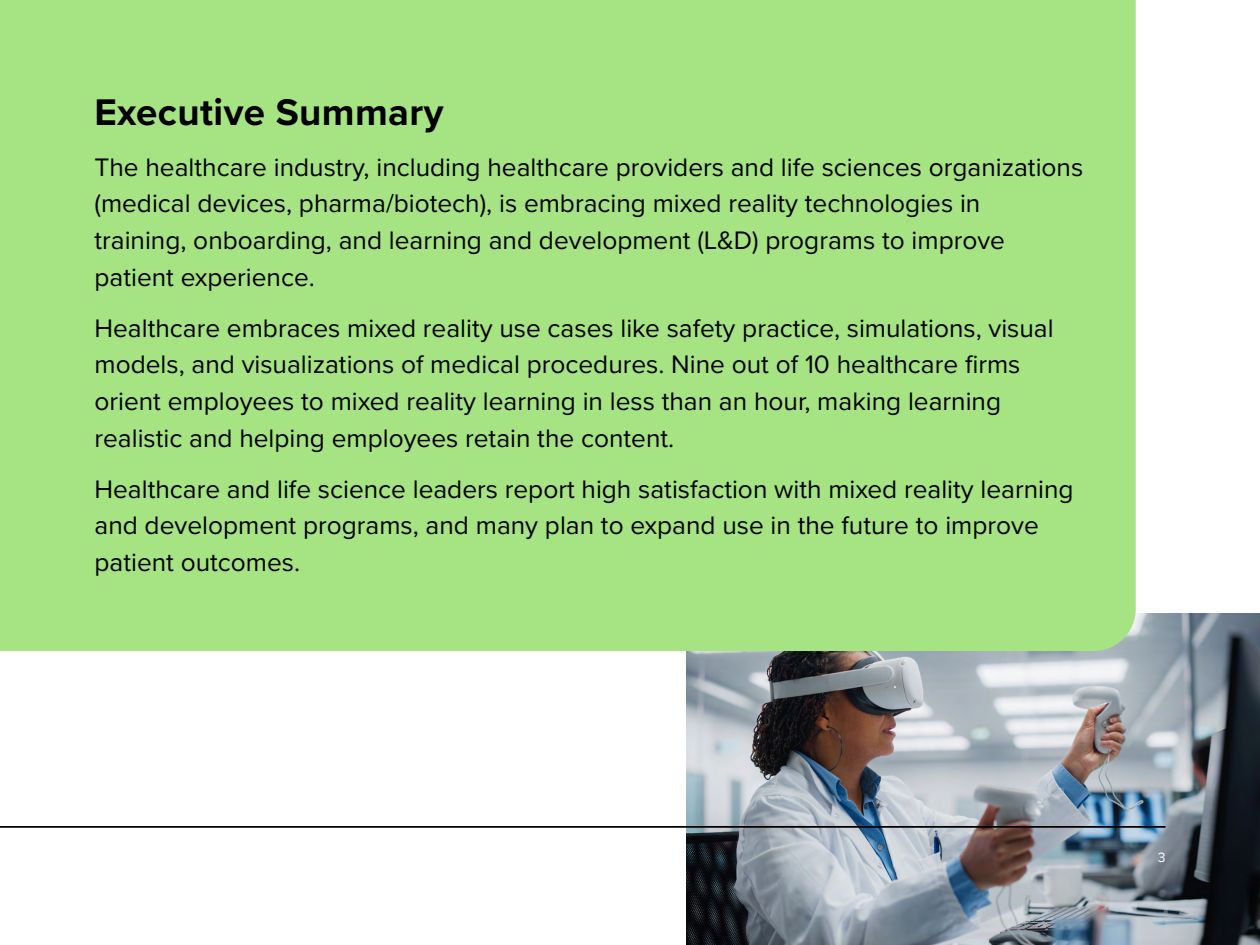
<style>
.page{position:relative;width:1260px;height:945px;background:#fff}
.page>*{position:absolute;margin:0;border:0;box-sizing:border-box;transform-origin:0 0}
.Body_Copy__p{font:700 38.5px "Proxima Nova";letter-spacing:.01em;color:#000}
.Body_Copy__p-2{font:26.25px/36.8px "Proxima Nova";color:#000}
.t1{font:14px "Proxima Nova";color:#fff}
</style>
<div class="page">
<img style="left:686px;top:614px;width:574px;height:331px">
<div style="left:0;top:0;width:1136px;height:651px;background:#a6e483"></div>
<hr style="left:0;top:826px;width:1166px;height:2px;background:#000">
<p class="Body_Copy__p" style="left:94px;top:83px;width:351px">Executive Summary</p>
<p class="Body_Copy__p-2" style="left:94px;top:147px;width:990px">The healthcare industry, including healthcare providers and life sciences organizations (medical devices, pharma/biotech), is embracing mixed reality technologies in<br>training, onboarding, and learning and development (L&amp;D) programs to improve patient experience.</p>
<p class="Body_Copy__p-2" style="left:94px;top:308px;width:961px">Healthcare embraces mixed reality use cases like safety practice, simulations, visual models, and visualizations of medical procedures. Nine out of 10 healthcare firms orient employees to mixed reality learning in less than an hour, making learning realistic and helping employees retain the content.</p>
<p class="Body_Copy__p-2" style="left:94px;top:469px;width:981px">Healthcare and life science leaders report high satisfaction with mixed reality learning and development programs, and many plan to expand use in the future to improve patient outcomes.</p>
<p class="t1" style="left:1158px;top:846px;width:9px">3</p>
</div>
